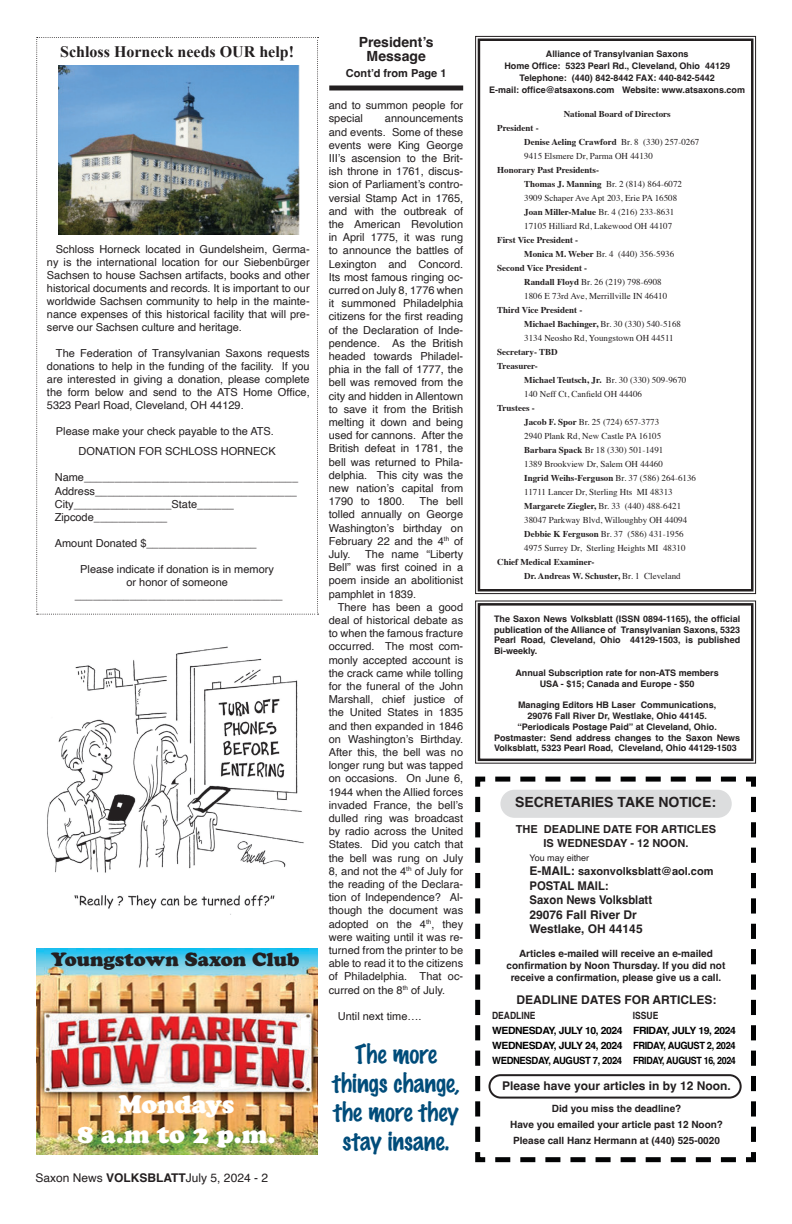
<style>
.page{position:relative;width:792px;height:1224px;background:#fff}
.page>*{position:absolute;margin:0;border:0;box-sizing:border-box;transform-origin:0 0}
.t1{font:25px/30px "Cooper Black Std";letter-spacing:-.01em;color:#fff;text-align:center}
.t2{font:100 24px/28.8px "Marker Felt";letter-spacing:-.005em;color:#004c7a;text-align:center}
.t3{font:19px "Cooper Black Std";letter-spacing:-.005em;color:#231f20}
.t4{font:700 16px "Times New Roman";color:#231f20}
.t5{font:700 14px/15px "Helvetica";color:#231f20;text-align:center}
.t6{font:700 12px/14.4px "Helvetica";color:#231f20;scale:.94 1}
.t7{font:700 12px "Helvetica";color:#231f20}
.t8{font:12px "Helvetica";color:#231f20}
.t9{font:11px/13.2px "Helvetica";color:#231f20;text-align:justify}
.t10{font:700 11px/13.2px "Helvetica";color:#231f20;text-align:center}
.t11{font:700 10px/12px "Helvetica";color:#231f20;text-align:center}
.t12{font:700 10px/15px "Helvetica";letter-spacing:-.04em;color:#000;text-align:justify;scale:1.04 1}
.t13{font:700 10px "Helvetica";color:#231f20;scale:.85 1}
.t14{font:9px/14px "Times";color:#231f20}
.t15{font:700 9px/10.8px "Helvetica";color:#231f20;text-align:center}
.t16{font:700 9px/14px "Times";color:#231f20}
.t17{font:9px "Helvetica";color:#231f20}
.s1{font-weight:700}
.s2{font-weight:400}
.s3{font-size:12px}
</style>
<div class="page">
<svg style="left:475px;top:776px;width:281px;height:387px"></svg>
<svg style="left:475px;top:600px;width:281px;height:164px"></svg>
<div style="left:478px;top:603px;width:276px;height:158px;border:2px solid #231f20"></div>
<svg style="left:475px;top:36px;width:281px;height:558px"></svg>
<div style="left:478px;top:38px;width:276px;height:554px;border:2px solid #231f20"></div>
<svg style="left:36px;top:37px;width:283px;height:578px"></svg>
<img style="left:59px;top:66px;width:240px;height:168px">
<div style="left:500px;top:790px;width:232px;height:28px;background:#dcddde;border-radius:14px"></div>
<div style="left:488px;top:1074px;width:254px;height:25px;border:2px solid #231f20;border-radius:11px"></div>
<hr style="left:329px;top:86px;width:134px;height:4px;background:#231f20">
<img style="left:37px;top:948px;width:280px;height:207px">
<img style="left:47px;top:646px;width:257px;height:263px">
<h3 class="t4" style="left:60px;top:40px;width:235px">Schloss Horneck needs OUR help!</h3>
<p class="t9" style="left:47px;top:243px;width:264px;text-indent:9px">Schloss Horneck located in Gundelsheim, Germa&shy;ny is the international location for our Siebenbürger Sachsen to house Sachsen artifacts, books and other historical documents and records. It is important to our worldwide Sachsen community to help in the mainte&shy;nance expenses of this historical facility that will pre&shy;serve our Sachsen culture and heritage.</p>
<p class="t9" style="left:47px;top:347px;width:264px;text-indent:9px">The Federation of Transylvanian Saxons requests donations to help in the funding of the facility. If you are interested in giving a donation, please complete the form below and send to the ATS Home Office, 5323 Pearl Road, Cleveland, OH 44129.</p>
<p class="t9" style="left:56px;top:425px;width:220px">Please make your check payable to the ATS.</p>
<p class="t9" style="left:79px;top:445px;width:199px">DONATION FOR SCHLOSS HORNECK</p>
<p class="t9" style="left:55px;top:471px;width:245px;text-align:left">Name___________________________________ Address_________________________________ City________________State______ Zipcode____________</p>
<p class="t9" style="left:55px;top:537px;width:203px">Amount Donated $__________________</p>
<p class="t9" style="left:75px;top:563px;width:209px;text-align:center">Please indicate if donation is in memory<br>or honor of someone __________________________________</p>
<h3 class="t3" style="left:51px;top:948px;width:250px">Youngstown Saxon Club</h3>
<h1 class="t1" style="left:77px;top:1089px;width:199px">Mondays<br>8 a.m to 2 p.m.</h1>
<p class="t8" style="left:36px;top:1169px;width:234px">Saxon News <span class="s1">VOLKSBLATT</span>July 5, 2024 - 2</p>
<p class="t5" style="left:359px;top:36px;width:76px">President’s<br>Message</p>
<p class="t10" style="left:346px;top:67px;width:102px">Cont’d from Page 1</p>
<p class="t9" style="left:329px;top:99px;width:136px">and to summon people for special</p>
<p class="t9" style="left:329px;top:112px;width:136px;text-indent:56px">announcements and events. Some of these events were King George III’s ascension to the Brit&shy;ish throne in 1761, discus&shy;sion of Parliament’s contro&shy;versial Stamp Act in 1765, and with the outbreak of the American Revolution in April 1775, it was rung to announce the battles of Lexington and Concord.<br>Its most famous ringing oc&shy;curred on July 8, 1776 when it summoned Philadelphia citizens for the first reading of the Declaration of Inde&shy;pendence. As the British headed towards Philadel&shy;phia in the fall of 1777, the bell was removed from the city and hidden in Allentown to save it from the British melting it down and being used for cannons. After the British defeat in 1781, the bell was returned to Phila&shy;delphia. This city was the new nation’s capital from 1790 to 1800.</p>
<p class="t9" style="left:329px;top:495px;width:136px;text-indent:91px">The bell tolled annually on George Washington’s birthday on February 22 and the 4<sup>th</sup> of July.</p>
<p class="t9" style="left:329px;top:548px;width:136px;text-indent:36px">The name “Liberty Bell” was first coined in a poem inside an abolitionist pamphlet in 1839.</p>
<p class="t9" style="left:329px;top:601px;width:136px;text-indent:9px">There has been a good deal of historical debate as to when the famous fracture occurred. The most com&shy;monly accepted account is the crack came while tolling for the funeral of the John Marshall, chief justice of the United States in 1835 and then expanded in 1846 on Washington’s Birthday.<br>After this, the bell was no longer rung but was tapped on occasions. On June 6, 1944 when the Allied forces invaded France, the bell’s dulled ring was broadcast by radio across the United States. Did you catch that the bell was rung on July 8, and not the 4<sup>th</sup> of July for the reading of the Declara&shy;tion of Independence? Al&shy;though the document was adopted on the 4<sup>th</sup>, they were waiting until it was re&shy;turned from the printer to be able to read it to the citizens of Philadelphia. That oc&shy;curred on the 8<sup>th</sup> of July.</p>
<p class="t9" style="left:338px;top:1010px;width:85px">Until next time….</p>
<h2 class="t2" style="left:332px;top:1039px;width:129px">The more things change, the more they stay insane.</h2>
<p class="t15" style="left:489px;top:49px;width:257px;line-height:12px">Alliance of Transylvanian Saxons<br>Home Office: 5323 Pearl Rd., Cleveland, Ohio 44129<br>Telephone: (440) 842-8442 FAX: 440-842-5442<br>E-mail: office@atsaxons.com Website: www.atsaxons.com</p>
<p class="t16" style="left:564px;top:106px;width:109px">National Board of Directors</p>
<p class="t14" style="left:524px;top:120px;width:177px;text-indent:-27px"><span class="s1">President -<br>Denise Aeling Crawford</span> Br. 8 (330) 257-0267<br>9415 Elsmere Dr, Parma OH 44130</p>
<p class="t14" style="left:524px;top:162px;width:159px;text-indent:-27px"><span class="s1">Honorary Past Presidents-<br>Thomas J. Manning</span> Br. 2 (814) 864-6072<br>3909 Schaper Ave Apt 203, Erie PA 16508<br><span class="s1">Joan Miller-Malue</span> Br. 4 (216) 233-8631<br>17105 Hilliard Rd, Lakewood OH 44107</p>
<p class="t16" style="left:497px;top:232px;width:83px">First Vice President -</p>
<p class="t14" style="left:524px;top:246px;width:152px"><span class="s1">Monica M. Weber</span> Br. 4 (440) 356-5936</p>
<p class="t16" style="left:497px;top:260px;width:92px">Second Vice President -</p>
<p class="t14" style="left:524px;top:274px;width:139px"><span class="s1">Randall Floyd</span> Br. 26 (219) 798-6908</p>
<p class="t14" style="left:524px;top:288px;width:145px">1806 E 73rd Ave, Merrillville IN 46410</p>
<p class="t14" style="left:524px;top:302px;width:158px;text-indent:-27px"><span class="s1">Third Vice President -<br>Michael Bachinger,</span> Br. 30 (330) 540-5168<br>3134 Neosho Rd, Youngstown OH 44511</p>
<p class="t16" style="left:497px;top:344px;width:62px">Secretary- TBD<br>Treasurer-</p>
<p class="t14" style="left:524px;top:372px;width:164px"><span class="s1">Michael Teutsch, Jr.</span> Br. 30 (330) 509-9670<br>140 Neff Ct, Canfield OH 44406</p>
<p class="t14" style="left:524px;top:400px;width:173px;text-indent:-27px"><span class="s1">Trustees -<br>Jacob F. Spor</span> Br. 25 (724) 657-3773<br>2940 Plank Rd, New Castle PA 16105<br><span class="s1">Barbara Spack</span> Br 18 (330) 501-1491<br>1389 Brookview Dr, Salem OH 44460<br><span class="s1">Ingrid Weihs-Ferguson</span> Br. 37 (586) 264-6136<br>11711 Lancer Dr, Sterling Hts MI 48313<br><span class="s1">Margarete Ziegler,</span> Br. 33 (440) 488-6421<br>38047 Parkway Blvd, Willoughby OH 44094<br><span class="s1">Debbie K Ferguson</span> Br. 37 (586) 431-1956<br>4975 Surrey Dr, Sterling Heights MI 48310</p>
<p class="t16" style="left:524px;top:554px;width:158px;text-indent:-27px">Chief Medical Examiner-<br>Dr. Andreas W. Schuster, <span class="s2">Br. 1 Cleveland</span></p>
<p class="t15" style="left:494px;top:614px;width:248px;text-align:justify">The Saxon News Volksblatt (ISSN 0894-1165), the official publication of the Alliance of Transylvanian Saxons, 5323<br>Pearl Road, Cleveland, Ohio 44129-1503, is published Bi-weekly.</p>
<p class="t15" style="left:515px;top:668px;width:205px">Annual Subscription rate for non-ATS members<br>USA - $15; Canada and Europe - $50</p>
<p class="t15" style="left:494px;top:701px;width:248px">Managing Editors HB Laser Communications,<br>29076 Fall River Dr, Westlake, Ohio 44145.<br>“Periodicals Postage Paid” at Cleveland, Ohio.<br>Postmaster: Send address changes to the Saxon News Volksblatt, 5323 Pearl Road, Cleveland, Ohio 44129-1503</p>
<p class="t5" style="left:515px;top:796px;width:202px">SECRETARIES TAKE NOTICE:</p>
<p class="t10" style="left:516px;top:824px;width:202px">THE DEADLINE DATE FOR ARTICLES<br>IS WEDNESDAY - 12 NOON.</p>
<p class="t17" style="left:529px;top:851px;width:61px">You may either</p>
<p class="t10" style="left:529px;top:866px;width:186px"><span class="s3">E-MAIL:</span> saxonvolksblatt@aol.com</p>
<p class="t6" style="left:529px;top:880px;width:132px">POSTAL MAIL:<br>Saxon News Volksblatt<br>29076 Fall River Dr<br>Westlake, OH 44145</p>
<p class="t11" style="left:507px;top:949px;width:220px">Articles e-mailed will receive an e-mailed confirmation by Noon Thursday. If you did not receive a confirmation, please give us a call.</p>
<p class="t7" style="left:517px;top:992px;width:202px">DEADLINE DATES FOR ARTICLES:</p>
<p class="t13" style="left:492px;top:1009px;width:53px">DEADLINE</p>
<p class="t13" style="left:633px;top:1009px;width:32px">ISSUE</p>
<p class="t12" style="left:492px;top:1024px;width:236px">WEDNESDAY, JULY 10, 2024 FRIDAY, JULY 19, 2024<br>WEDNESDAY, JULY 24, 2024 FRIDAY, AUGUST 2, 2024<br>WEDNESDAY, AUGUST 7, 2024 FRIDAY, AUGUST 16, 2024</p>
<p class="t7" style="left:502px;top:1078px;width:230px">Please have your articles in by 12 Noon.</p>
<p class="t11" style="left:510px;top:1102px;width:214px;line-height:16px">Did you miss the deadline?<br>Have you emailed your article past 12 Noon?<br>Please call Hanz Hermann at (440) 525-0020</p>
</div>
